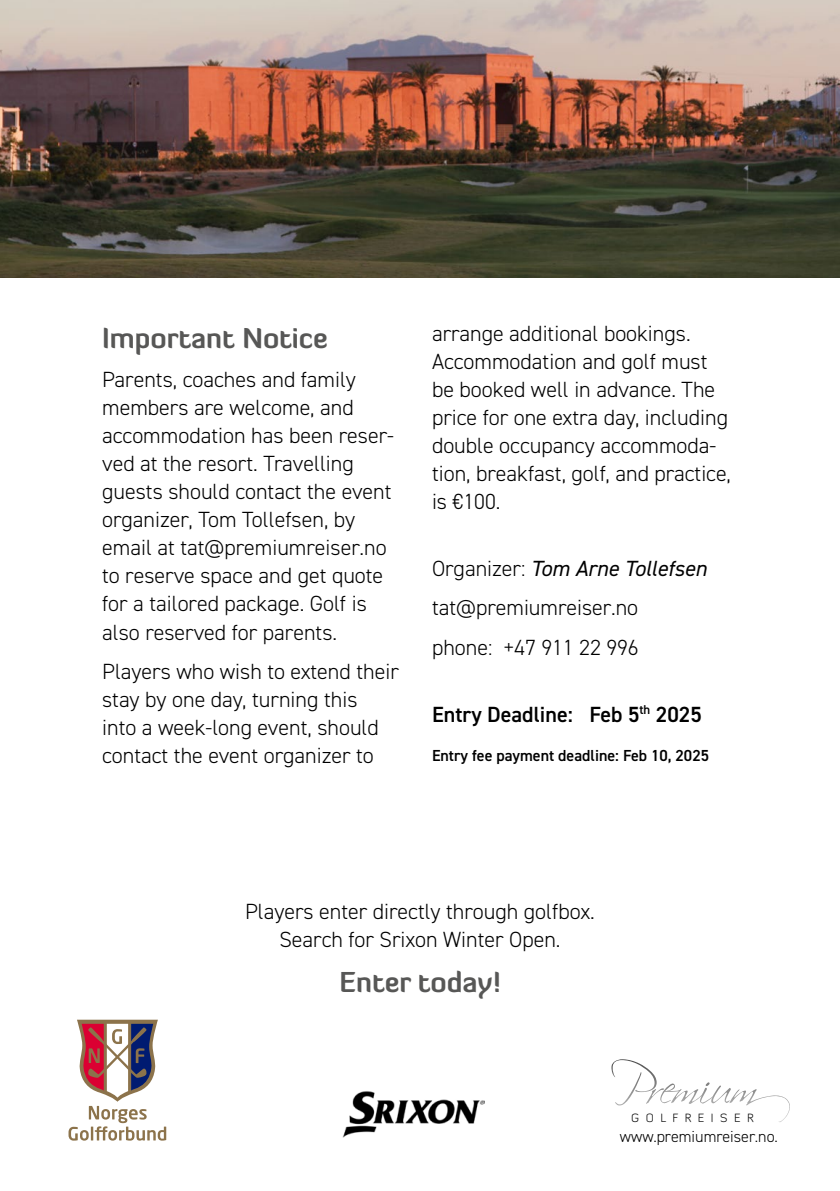
<style>
.page{position:relative;width:840px;height:1191px;background:#fff}
.page>*{position:absolute;margin:0;border:0;box-sizing:border-box;transform-origin:0 0}
.Brød{font:700 28px "Diavlo";color:#575756}
.Subtittel{font:700 28px "Diavlo";color:#575756}
.Brød-2{font:300 22px/28px "DIN2014";color:#000}
.Brød-3{font:italic 22px "DIN2014";color:#000}
.Brød-4{font:600 22px "DIN2014";color:#000}
.Brød-5{font:600 16px "DIN2014";color:#000}
.Brød-6{font:300 16px "DIN2014";color:#000}
.t1{font:300 12px "Diavlo";letter-spacing:.54em;color:#000}
.s1{font-weight:300;font-style:normal}
</style>
<div class="page">
<svg style="left:611px;top:1059px;width:179px;height:63px"></svg>
<svg style="left:68px;top:1019px;width:98px;height:121px"></svg>
<img style="left:342px;top:1091px;width:142px;height:46px">
<img style="left:0;top:0;width:839px;height:278px">
<p class="Brød" style="left:102px;top:320px;width:227px">Important Notice</p>
<p class="Brød-2" style="left:102px;top:366px;width:293px">Parents, coaches and family members are welcome, and accommodation has been reser&shy;ved at the resort. Travelling guests should contact the event organizer, Tom Tollefsen, by email at tat@premiumreiser.no to reserve space and get quote for a tailored package. Golf is also reserved for parents.</p>
<p class="Brød-2" style="left:102px;top:657px;width:298px">Players who wish to extend their stay by one day, turning this<br>into a week-long event, should contact the event organizer to</p>
<p class="Brød-2" style="left:432px;top:320px;width:300px">arrange additional bookings.<br>Accommodation and golf must be booked well in advance. The price for one extra day, including double occupancy accommoda&shy;tion, breakfast, golf, and practice, is €100.</p>
<p class="Brød-3" style="left:432px;top:555px;width:276px"><span class="s1">Organizer:</span> Tom Arne Tollefsen</p>
<p class="Brød-2" style="left:432px;top:594px;width:207px">tat@premiumreiser.no</p>
<p class="Brød-2" style="left:432px;top:633px;width:208px">phone: +47 911 22 996</p>
<p class="Brød-4" style="left:432px;top:699px;width:271px">Entry Deadline: Feb 5<sup>th</sup> 2025</p>
<p class="Brød-5" style="left:432px;top:744px;width:278px">Entry fee payment deadline: Feb 10, 2025</p>
<p class="Brød-2" style="left:245px;top:897px;width:351px;text-align:center">Players enter directly through golfbox.<br>Search for Srixon Winter Open.</p>
<p class="Subtittel" style="left:339px;top:964px;width:162px">Enter today!</p>
<p class="t1" style="left:630px;top:1110px;width:124px">GOLFREISER</p>
<p class="Brød-6" style="left:619px;top:1126px;width:159px">www.premiumreiser.no.</p>
</div>
